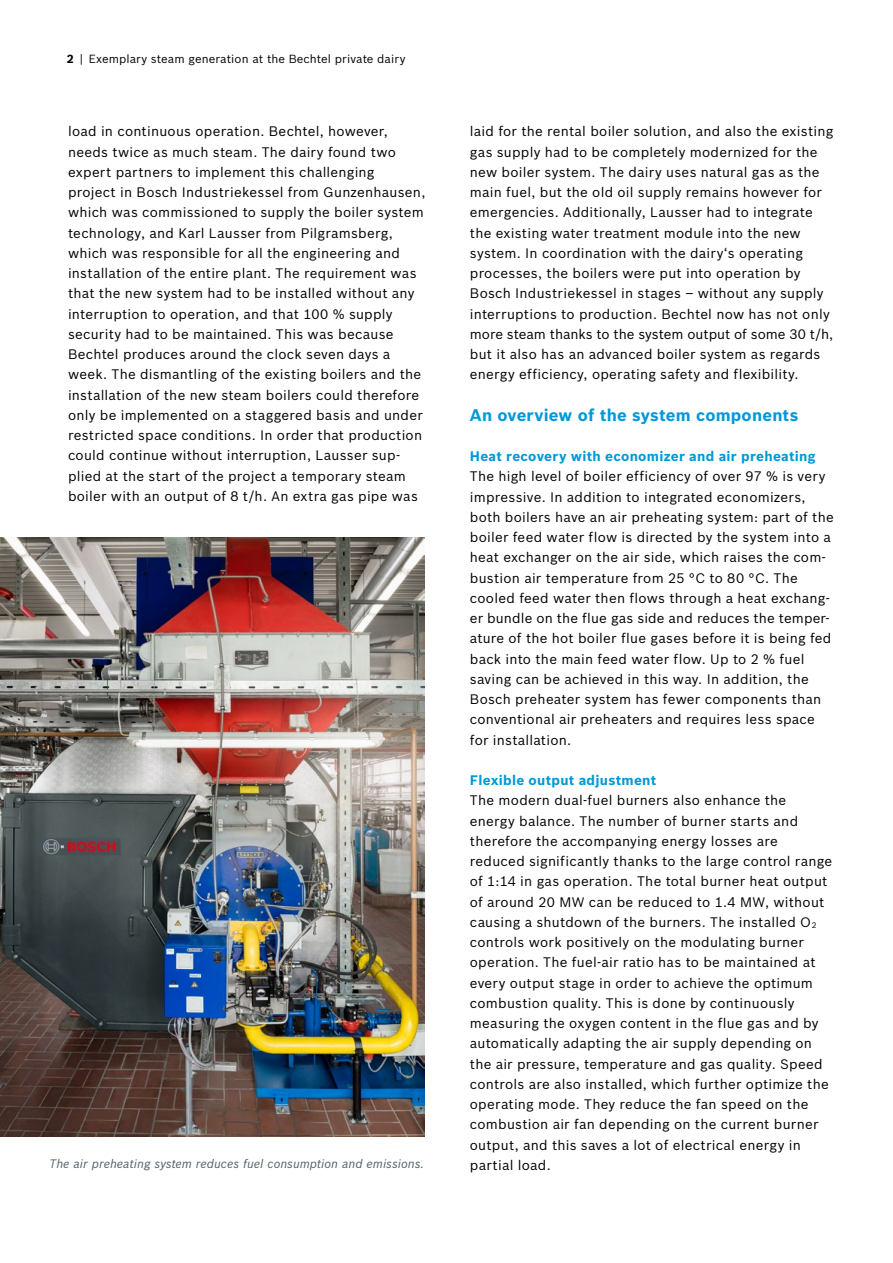
<style>
.page{position:relative;width:893px;height:1263px;background:#fff}
.page>*{position:absolute;margin:0;border:0;box-sizing:border-box;transform-origin:0 0}
.t1{font:700 16.5px "Bosch Sans";letter-spacing:.015em;color:#0098d7}
.t2{font:13.5px/20.2px "Bosch Sans";letter-spacing:.02em;color:#000}
.t3{font:700 13.5px "Bosch Sans";letter-spacing:.02em;color:#0098d7}
.t4{font:italic 12px "Bosch Sans";color:#525f6b}
.t5{font:11.55px "Bosch Sans";letter-spacing:.01em;color:#000}
.s1{font-weight:700}
</style>
<div class="page">
<img style="left:0;top:537px;width:424px;height:599px">
<p class="t5" style="left:67px;top:50px;width:340px"><span class="s1">2</span> | Exemplary steam generation at the Bechtel private dairy</p>
<p class="t2" style="left:68px;top:120px;width:359px">load in continuous operation. Bechtel, however, needs twice as much steam. The dairy found two expert partners to implement this challenging project in Bosch Industriekessel from Gunzenhausen, which was commissioned to supply the boiler system technology, and Karl Lausser from Pilgramsberg, which was responsible for all the engineering and installation of the entire plant. The requirement was that the new system had to be installed without any interruption to operation, and that 100 % supply security had to be maintained. This was because Bechtel produces around the clock seven days a week. The dismantling of the existing boilers and the installation of the new steam boilers could therefore only be implemented on a staggered basis and under restricted space conditions. In order that production could continue without interruption, Lausser sup&shy;plied at the start of the project a temporary steam boiler with an output of 8 t/h. An extra gas pipe was</p>
<p class="t2" style="left:470px;top:120px;width:365px">laid for the rental boiler solution, and also the existing gas supply had to be completely modernized for the new boiler system. The dairy uses natural gas as the main fuel, but the old oil supply remains however for emergencies. Additionally, Lausser had to integrate the existing water treatment module into the new system. In coordination with the dairy‘s operating processes, the boilers were put into operation by Bosch Industriekessel in stages – without any supply interruptions to production. Bechtel now has not only more steam thanks to the system output of some 30 t/h, but it also has an advanced boiler system as regards energy efficiency, operating safety and flexibility.</p>
<p class="t1" style="left:470px;top:403px;width:330px">An overview of the system components</p>
<p class="t3" style="left:470px;top:446px;width:347px">Heat recovery with economizer and air preheating</p>
<p class="t2" style="left:470px;top:465px;width:365px">The high level of boiler efficiency of over 97 % is very impressive. In addition to integrated economizers, both boilers have an air preheating system: part of the boiler feed water flow is directed by the system into a heat exchanger on the air side, which raises the com&shy;bustion air temperature from 25 °C to 80 °C. The cooled feed water then flows through a heat exchang&shy;er bundle on the flue gas side and reduces the temper&shy;ature of the hot boiler flue gases before it is being fed back into the main feed water flow. Up to 2 % fuel saving can be achieved in this way. In addition, the Bosch preheater system has fewer components than conventional air preheaters and requires less space for installation.</p>
<p class="t3" style="left:470px;top:770px;width:188px">Flexible output adjustment</p>
<p class="t2" style="left:470px;top:789px;width:364px">The modern dual-fuel burners also enhance the energy balance. The number of burner starts and therefore the accompanying energy losses are reduced significantly thanks to the large control range of 1:14 in gas operation. The total burner heat output of around 20 MW can be reduced to 1.4 MW, without causing a shutdown of the burners. The installed O<sub>2 </sub>controls work positively on the modulating burner operation. The fuel-air ratio has to be maintained at every output stage in order to achieve the optimum combustion quality. This is done by continuously measuring the oxygen content in the flue gas and by automatically adapting the air supply depending on the air pressure, temperature and gas quality. Speed controls are also installed, which further optimize the operating mode. They reduce the fan speed on the combustion air fan depending on the current burner output, and this saves a lot of electrical energy in partial load.</p>
<p class="t4" style="left:49px;top:1155px;width:377px">The air preheating system reduces fuel consumption and emissions.</p>
</div>
